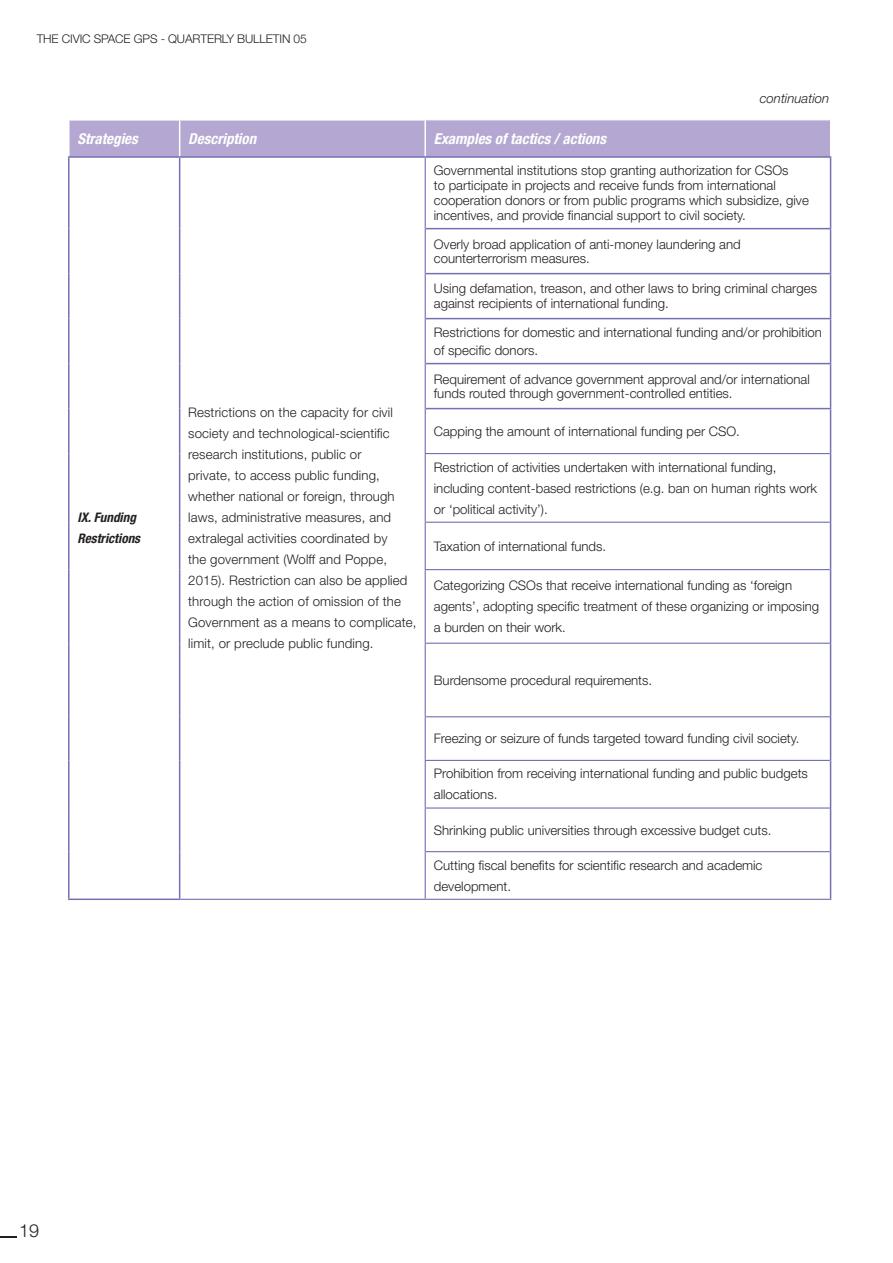
<style>
.page{position:relative;width:893px;height:1263px;background:#fff}
.page>*{position:absolute;margin:0;border:0;box-sizing:border-box;transform-origin:0 0}
.t1{font:300 18px "Helvetica Neue LT Std";color:#231f20}
.t2{font:italic 700 condensed 15px "Helvetica Neue LT Std";color:#fff}
.t3{font:300 13.2px/21px "Helvetica Neue LT Std";color:#231f20}
.t4{font:italic 700 condensed 13.2px/21px "Helvetica Neue LT Std";color:#231f20}
.leg{font:italic 300 13.2px "Helvetica Neue LT Std";color:#231f20}
.t5{font:300 12px "Helvetica Neue LT Std";letter-spacing:-.01em;color:#231f20}
</style>
<div class="page">
<svg style="left:0;top:1236px;width:17px;height:1px"></svg>
<div style="left:70px;top:120px;width:760px;height:36px;background:#b4a7d1"></div>
<hr style="left:68px;top:119px;width:112px;height:2px;background:#fff">
<hr style="left:180px;top:119px;width:246px;height:2px;background:#fff">
<hr style="left:179px;top:121px;width:1px;height:35px;background:#fff">
<hr style="left:424px;top:121px;width:2px;height:35px;background:#fff">
<hr style="left:68px;top:156px;width:112px;height:2px;background:#7371b4">
<hr style="left:68px;top:158px;width:2px;height:71px;background:#7371b4">
<hr style="left:180px;top:156px;width:245px;height:2px;background:#7371b4">
<hr style="left:179px;top:158px;width:1px;height:71px;background:#7371b4">
<hr style="left:68px;top:229px;width:2px;height:45px;background:#7371b4">
<hr style="left:179px;top:229px;width:1px;height:45px;background:#7371b4">
<hr style="left:68px;top:274px;width:2px;height:45px;background:#7371b4">
<hr style="left:179px;top:274px;width:1px;height:45px;background:#7371b4">
<hr style="left:68px;top:319px;width:2px;height:45px;background:#7371b4">
<hr style="left:179px;top:319px;width:1px;height:45px;background:#7371b4">
<hr style="left:68px;top:364px;width:2px;height:45px;background:#7371b4">
<hr style="left:179px;top:364px;width:1px;height:45px;background:#7371b4">
<hr style="left:68px;top:409px;width:2px;height:45px;background:#7371b4">
<hr style="left:179px;top:409px;width:1px;height:45px;background:#7371b4">
<hr style="left:68px;top:454px;width:2px;height:68px;background:#7371b4">
<hr style="left:179px;top:454px;width:1px;height:68px;background:#7371b4">
<hr style="left:68px;top:522px;width:2px;height:48px;background:#7371b4">
<hr style="left:179px;top:522px;width:1px;height:48px;background:#7371b4">
<hr style="left:68px;top:570px;width:2px;height:73px;background:#7371b4">
<hr style="left:179px;top:570px;width:1px;height:73px;background:#7371b4">
<hr style="left:68px;top:643px;width:2px;height:74px;background:#7371b4">
<hr style="left:179px;top:643px;width:1px;height:74px;background:#7371b4">
<hr style="left:68px;top:717px;width:2px;height:43px;background:#7371b4">
<hr style="left:179px;top:717px;width:1px;height:43px;background:#7371b4">
<hr style="left:68px;top:760px;width:2px;height:48px;background:#7371b4">
<hr style="left:179px;top:760px;width:1px;height:48px;background:#7371b4">
<hr style="left:68px;top:808px;width:2px;height:44px;background:#7371b4">
<hr style="left:179px;top:808px;width:1px;height:44px;background:#7371b4">
<hr style="left:68px;top:852px;width:2px;height:46px;background:#7371b4">
<hr style="left:179px;top:852px;width:1px;height:46px;background:#7371b4">
<hr style="left:68px;top:898px;width:112px;height:2px;background:#7371b4">
<hr style="left:180px;top:899px;width:245px;height:1px;background:#7371b4">
<hr style="left:425px;top:156px;width:406px;height:2px;background:#7371b4">
<hr style="left:830px;top:158px;width:1px;height:70px;background:#7371b4">
<hr style="left:426px;top:228px;width:405px;height:1px;background:#7371b4">
<hr style="left:830px;top:229px;width:1px;height:44px;background:#7371b4">
<hr style="left:426px;top:273px;width:405px;height:1px;background:#7371b4">
<hr style="left:830px;top:274px;width:1px;height:44px;background:#7371b4">
<hr style="left:426px;top:318px;width:405px;height:1px;background:#7371b4">
<hr style="left:830px;top:319px;width:1px;height:44px;background:#7371b4">
<hr style="left:426px;top:363px;width:405px;height:1px;background:#7371b4">
<hr style="left:830px;top:364px;width:1px;height:44px;background:#7371b4">
<hr style="left:426px;top:408px;width:405px;height:1px;background:#7371b4">
<hr style="left:830px;top:409px;width:1px;height:45px;background:#7371b4">
<hr style="left:830px;top:454px;width:1px;height:68px;background:#7371b4">
<hr style="left:830px;top:522px;width:1px;height:48px;background:#7371b4">
<hr style="left:830px;top:570px;width:1px;height:73px;background:#7371b4">
<hr style="left:830px;top:643px;width:1px;height:74px;background:#7371b4">
<hr style="left:830px;top:717px;width:1px;height:43px;background:#7371b4">
<hr style="left:830px;top:760px;width:1px;height:48px;background:#7371b4">
<hr style="left:830px;top:808px;width:1px;height:44px;background:#7371b4">
<hr style="left:830px;top:852px;width:1px;height:47px;background:#7371b4">
<hr style="left:425px;top:158px;width:1px;height:71px;background:#7371b4">
<hr style="left:425px;top:229px;width:1px;height:45px;background:#7371b4">
<hr style="left:425px;top:274px;width:1px;height:45px;background:#7371b4">
<hr style="left:425px;top:319px;width:1px;height:45px;background:#7371b4">
<hr style="left:425px;top:364px;width:1px;height:45px;background:#7371b4">
<hr style="left:425px;top:409px;width:1px;height:44px;background:#7371b4">
<hr style="left:425px;top:453px;width:405px;height:1px;background:#7371b4">
<hr style="left:425px;top:454px;width:1px;height:68px;background:#7371b4">
<hr style="left:425px;top:522px;width:405px;height:1px;background:#7371b4">
<hr style="left:425px;top:523px;width:1px;height:46px;background:#7371b4">
<hr style="left:425px;top:569px;width:405px;height:1px;background:#7371b4">
<hr style="left:425px;top:570px;width:1px;height:73px;background:#7371b4">
<hr style="left:425px;top:643px;width:405px;height:1px;background:#7371b4">
<hr style="left:425px;top:644px;width:1px;height:72px;background:#7371b4">
<hr style="left:425px;top:716px;width:405px;height:1px;background:#7371b4">
<hr style="left:425px;top:717px;width:1px;height:43px;background:#7371b4">
<hr style="left:425px;top:760px;width:405px;height:1px;background:#7371b4">
<hr style="left:425px;top:761px;width:1px;height:46px;background:#7371b4">
<hr style="left:425px;top:807px;width:405px;height:2px;background:#7371b4">
<hr style="left:425px;top:809px;width:1px;height:42px;background:#7371b4">
<hr style="left:425px;top:851px;width:405px;height:1px;background:#7371b4">
<hr style="left:425px;top:852px;width:1px;height:47px;background:#7371b4">
<hr style="left:425px;top:899px;width:406px;height:1px;background:#7371b4">
<p class="t5" style="left:37px;top:31px;width:272px">THE CIVIC SPACE GPS - QUARTERLY BULLETIN 05</p>
<p class="t2" style="left:77px;top:129px;width:62px">Strategies</p>
<p class="t2" style="left:188px;top:129px;width:69px">Description</p>
<p class="t2" style="left:434px;top:129px;width:174px">Examples of tactics / actions</p>
<p class="leg" style="left:760px;top:90px;width:71px">continuation</p>
<p class="t4" style="left:77px;top:507px;width:64px">IX. Funding<br>Restrictions</p>
<p class="t3" style="left:188px;top:402px;width:230px">Restrictions on the capacity for civil society and technological-scientific research institutions, public or<br>private, to access public funding, whether national or foreign, through laws, administrative measures, and extralegal activities coordinated by<br>the government (Wolff and Poppe, 2015). Restriction can also be applied through the action of omission of the Government as a means to complicate, limit, or preclude public funding.</p>
<p class="t3" style="left:434px;top:163px;width:377px;line-height:15px">Governmental institutions stop granting authorization for CSOs<br>to participate in projects and receive funds from international cooperation donors or from public programs which subsidize, give incentives, and provide financial support to civil society.</p>
<p class="t3" style="left:434px;top:237px;width:308px;line-height:13.5px">Overly broad application of anti-money laundering and counterterrorism measures.</p>
<p class="t3" style="left:434px;top:281px;width:385px;line-height:15px">Using defamation, treason, and other laws to bring criminal charges against recipients of international funding.</p>
<p class="t3" style="left:434px;top:323px;width:390px;line-height:18px">Restrictions for domestic and international funding and/or prohibition of specific donors.</p>
<p class="t3" style="left:434px;top:372px;width:378px;line-height:13.5px">Requirement of advance government approval and/or international funds routed through government-controlled entities.</p>
<p class="t3" style="left:434px;top:420px;width:308px">Capping the amount of international funding per CSO.</p>
<p class="t3" style="left:434px;top:456px;width:385px">Restriction of activities undertaken with international funding, including content-based restrictions (e.g. ban on human rights work or ‘political activity’).</p>
<p class="t3" style="left:434px;top:535px;width:174px">Taxation of international funds.</p>
<p class="t3" style="left:434px;top:575px;width:387px">Categorizing CSOs that receive international funding as ‘foreign agents’, adopting specific treatment of these organizing or imposing a burden on their work.</p>
<p class="t3" style="left:434px;top:669px;width:220px">Burdensome procedural requirements.</p>
<p class="t3" style="left:434px;top:728px;width:367px">Freezing or seizure of funds targeted toward funding civil society.</p>
<p class="t3" style="left:434px;top:763px;width:376px">Prohibition from receiving international funding and public budgets allocations.</p>
<p class="t3" style="left:434px;top:819px;width:339px">Shrinking public universities through excessive budget cuts.</p>
<p class="t3" style="left:434px;top:854px;width:330px">Cutting fiscal benefits for scientific research and academic development.</p>
<h1 class="t1" style="left:19px;top:1220px;width:22px">19</h1>
</div>
